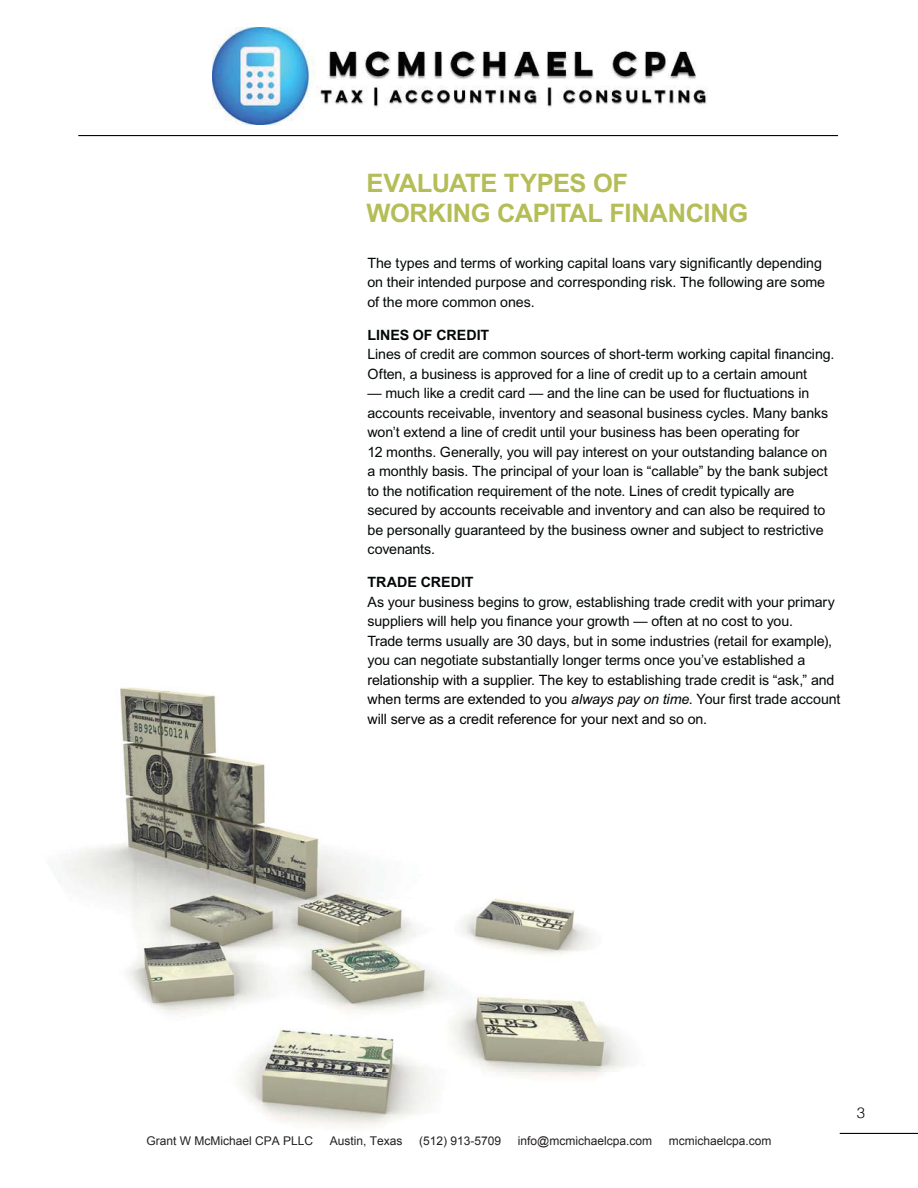
<style>
.page{position:relative;width:918px;height:1188px;background:#fff}
.page>*{position:absolute;margin:0;border:0;box-sizing:border-box;transform-origin:0 0}
.t1{font:700 25.5px/30px "Arial";letter-spacing:-.015em;color:#b5bd57}
.t2{font:300 15px "Helvetica";color:#040809}
.t3{font:14.25px/19.5px "Arial";letter-spacing:-.01em;color:#040809}
.t4{font:700 14.25px "Arial";color:#040809}
.t5{font:14.25px "Arial";color:#010202}
.t6{font:12px "Arial";color:#231f20}
.s1{color:#010202}
.s2{font-style:italic;color:#010202}
.s3{font-style:italic}
</style>
<div class="page">
<hr style="left:78px;top:135px;width:760px;height:1px;background:#040809">
<hr style="left:840px;top:1133px;width:78px;height:1px;background:#040809">
<img style="left:66px;top:687px;width:299px;height:182px">
<img style="left:53px;top:869px;width:539px;height:102px">
<img style="left:128px;top:971px;width:500px;height:102px">
<img style="left:238px;top:1073px;width:362px;height:51px">
<img style="left:212px;top:28px;width:496px;height:96px">
<h1 class="t1" style="left:367px;top:170px;width:383px">EVALUATE TYPES OF<br>WORKING CAPITAL FINANCING</h1>
<p class="t3" style="left:368px;top:254px;width:459px">The types and terms of working capital loans vary significantly depending on their intended purpose and corresponding risk. The following are some of the more common ones.</p>
<p class="t4" style="left:368px;top:330px;width:123px">LINES OF CREDIT</p>
<p class="t3" style="left:368px;top:346px;width:468px">Lines of credit are common sources of short-term working capital financing.<br>Often, a business is approved for a line of credit up to a certain amount</p>
<p class="t3" style="left:368px;top:385px;width:462px">— much like a credit card — and the line can be used for fluctuations in accounts receivable, inventory and seasonal business cycles. Many banks won’t extend a line of credit until your business has been operating for<br>12 months. Generally, you will pay interest on your outstanding balance on a monthly basis. The principal of your loan is “callable” by the bank subject to the notification requirement of the note. Lines of credit typically are secured by accounts receivable and inventory and can also be required to be personally guaranteed by the business owner and subject to restrictive covenants.</p>
<p class="t4" style="left:368px;top:577px;width:108px">TRADE CREDIT</p>
<p class="t3" style="left:368px;top:593px;width:475px">As your business begins to grow, establishing trade credit with your primary suppliers will help you finance your growth — often at no cost to you.<br>Trade terms usually are 30 days, but in some industries (retail for example), <span class="s1">y</span>ou can ne otiate substantiall lon er terms once you’ve established a <span class="s1">relationship with a supplier. The key to establis</span>hing trade credit is “ask,” and <span class="s1">when terms are extended to you</span> <span class="s2">always pay on</span> <span class="s3">time</span>. Your first trade account <span class="s1">will serve as a credit reference for your next an</span>d so on.</p>
<p class="t5" style="left:436px;top:655px;width:9px">g</p>
<p class="t5" style="left:552px;top:655px;width:9px">y</p>
<p class="t5" style="left:581px;top:655px;width:9px">g</p>
<p class="t6" style="left:146px;top:1134px;width:168px">Grant W McMichael CPA PLLC</p>
<p class="t6" style="left:330px;top:1134px;width:74px">Austin, Texas</p>
<p class="t6" style="left:419px;top:1134px;width:84px">(512) 913-5709</p>
<p class="t6" style="left:518px;top:1134px;width:136px">info@mcmichaelcpa.com</p>
<p class="t6" style="left:669px;top:1134px;width:104px">mcmichaelcpa.com</p>
<p class="t2" style="left:857px;top:1106px;width:10px">3</p>
</div>
